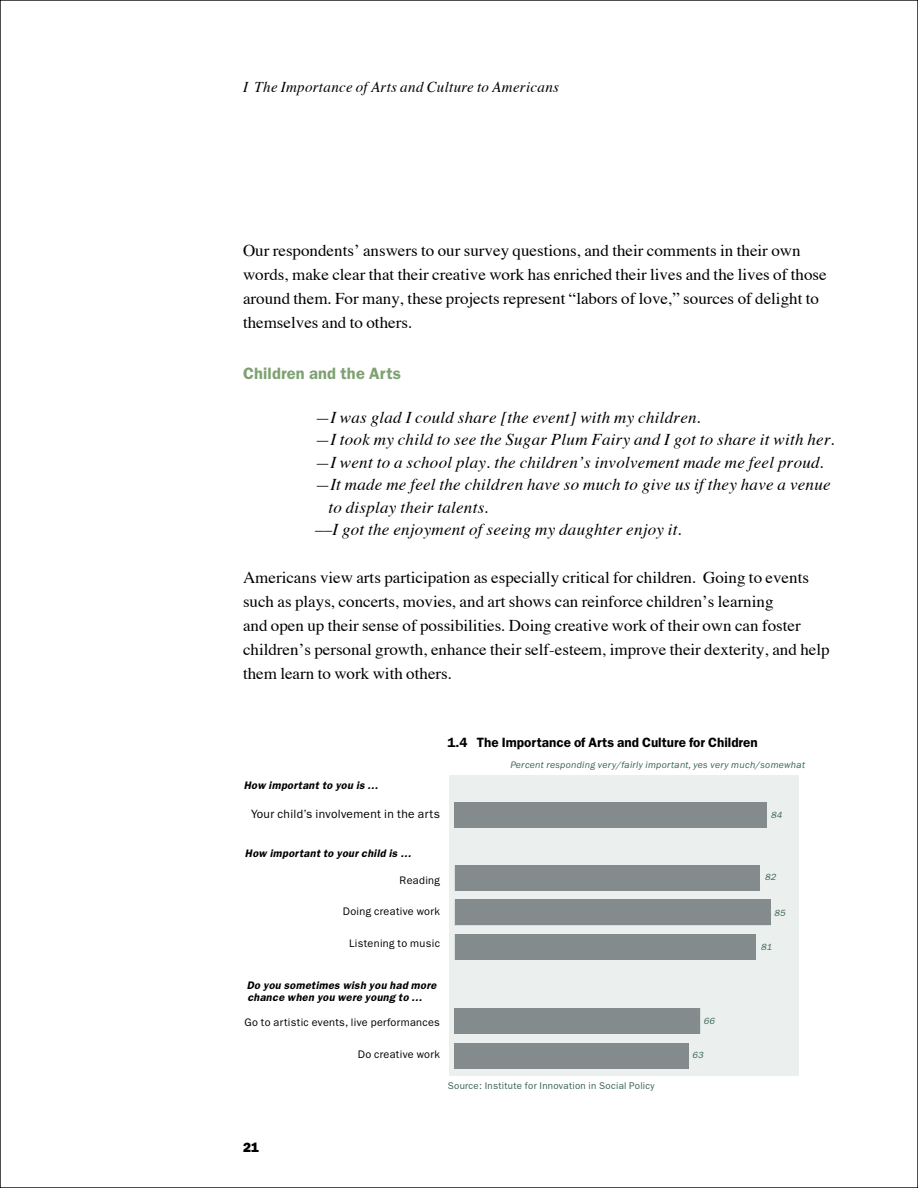
<style>
.page{position:relative;width:918px;height:1188px;background:#fff}
.page>*{position:absolute;margin:0;border:0;box-sizing:border-box;transform-origin:0 0}
.t1{font:16.5px/24px "Times";color:#000}
.t2{font:italic 16.5px "Times";letter-spacing:.015em;color:#000}
.t3{font:600 16.5px "Franklin Gothic";letter-spacing:.01em;color:#7ea172}
.t4{font:italic 15px "Times";letter-spacing:.02em;color:#000}
.t5{font:600 13.5px "Franklin Gothic";color:#000}
.t6{font:800 13.5px "Franklin Gothic";color:#000}
.t7{font:12px "Franklin Gothic";letter-spacing:.025em;color:#000}
.t8{font:italic 600 10.95px/12px "Franklin Gothic";letter-spacing:.025em;color:#000}
.t9{font:10.95px "Franklin Gothic";letter-spacing:.025em;color:#000}
.t10{font:italic 9.75px "Franklin Gothic";letter-spacing:.03em;color:#386351}
.t11{font:9.75px "Franklin Gothic";letter-spacing:.03em;color:#386351}
.t12{font:italic 9px "Franklin Gothic";letter-spacing:.02em;color:#386351}
</style>
<div class="page">
<div style="left:449px;top:776px;width:350px;height:300px;background:#ebefee"></div>
<div style="left:455px;top:802px;width:312px;height:26px;background:#848b8c"></div>
<div style="left:455px;top:865px;width:304px;height:26px;background:#848b8c"></div>
<div style="left:455px;top:900px;width:316px;height:25px;background:#848b8c"></div>
<div style="left:455px;top:935px;width:301px;height:25px;background:#848b8c"></div>
<div style="left:455px;top:1008px;width:245px;height:26px;background:#848b8c"></div>
<div style="left:455px;top:1043px;width:234px;height:26px;background:#848b8c"></div>
<p class="t4" style="left:243px;top:78px;width:317px">I The Importance of Arts and Culture to Americans</p>
<p class="t1" style="left:243px;top:238px;width:585px">Our respondents’ answers to our survey questions, and their comments in their own words, make clear that their creative work has enriched their lives and the lives of those around them. For many, these projects represent “labors of love,” sources of delight to themselves and to others.</p>
<p class="t3" style="left:243px;top:364px;width:160px">Children and the Arts</p>
<p class="t2" style="left:315px;top:407px;width:388px">—I was glad I could share [the event] with my children.</p>
<p class="t2" style="left:315px;top:430px;width:522px">—I took my child to see the Sugar Plum Fairy and I got to share it with her.</p>
<p class="t2" style="left:315px;top:452px;width:511px">—I went to a school play. the children’s involvement made me feel proud.</p>
<p class="t2" style="left:315px;top:475px;width:517px">—It made me feel the children have so much to give us if they have a venue</p>
<p class="t2" style="left:328px;top:497px;width:162px">to display their talents.</p>
<p class="t2" style="left:315px;top:520px;width:369px">––I got the enjoyment of seeing my daughter enjoy it.</p>
<p class="t1" style="left:243px;top:565px;width:588px">Americans view arts participation as especially critical for children. Going to events such as plays, concerts, movies, and art shows can reinforce children’s learning<br>and open up their sense of possibilities. Doing creative work of their own can foster children’s personal growth, enhance their self-esteem, improve their dexterity, and help them learn to work with others.</p>
<p class="t8" style="left:244px;top:779px;width:136px">How important to you is ...</p>
<p class="t7" style="left:251px;top:807px;width:190px">Your child’s involvement in the arts</p>
<p class="t8" style="left:245px;top:847px;width:168px">How important to your child is …</p>
<p class="t9" style="left:400px;top:874px;width:42px">Reading</p>
<p class="t9" style="left:343px;top:905px;width:99px">Doing creative work</p>
<p class="t9" style="left:349px;top:937px;width:92px">Listening to music</p>
<p class="t8" style="left:247px;top:979px;width:191px">Do you sometimes wish you had more chance when you were young to ...</p>
<p class="t9" style="left:245px;top:1016px;width:197px">Go to artistic events, live performances</p>
<p class="t9" style="left:358px;top:1048px;width:84px">Do creative work</p>
<p class="t5" style="left:447px;top:735px;width:312px">1.4 The Importance of Arts and Culture for Children</p>
<p class="t10" style="left:510px;top:760px;width:296px">Percent responding very/fairly important, yes very much/somewhat</p>
<p class="t12" style="left:771px;top:810px;width:13px">84</p>
<p class="t12" style="left:704px;top:1015px;width:12px">66</p>
<p class="t12" style="left:692px;top:1050px;width:12px">63</p>
<p class="t12" style="left:765px;top:871px;width:13px">82</p>
<p class="t12" style="left:774px;top:907px;width:12px">85</p>
<p class="t12" style="left:761px;top:942px;width:12px">81</p>
<p class="t11" style="left:448px;top:1080px;width:208px">Source: Institute for Innovation in Social Policy</p>
<p class="t6" style="left:243px;top:1140px;width:17px">21</p>
</div>
